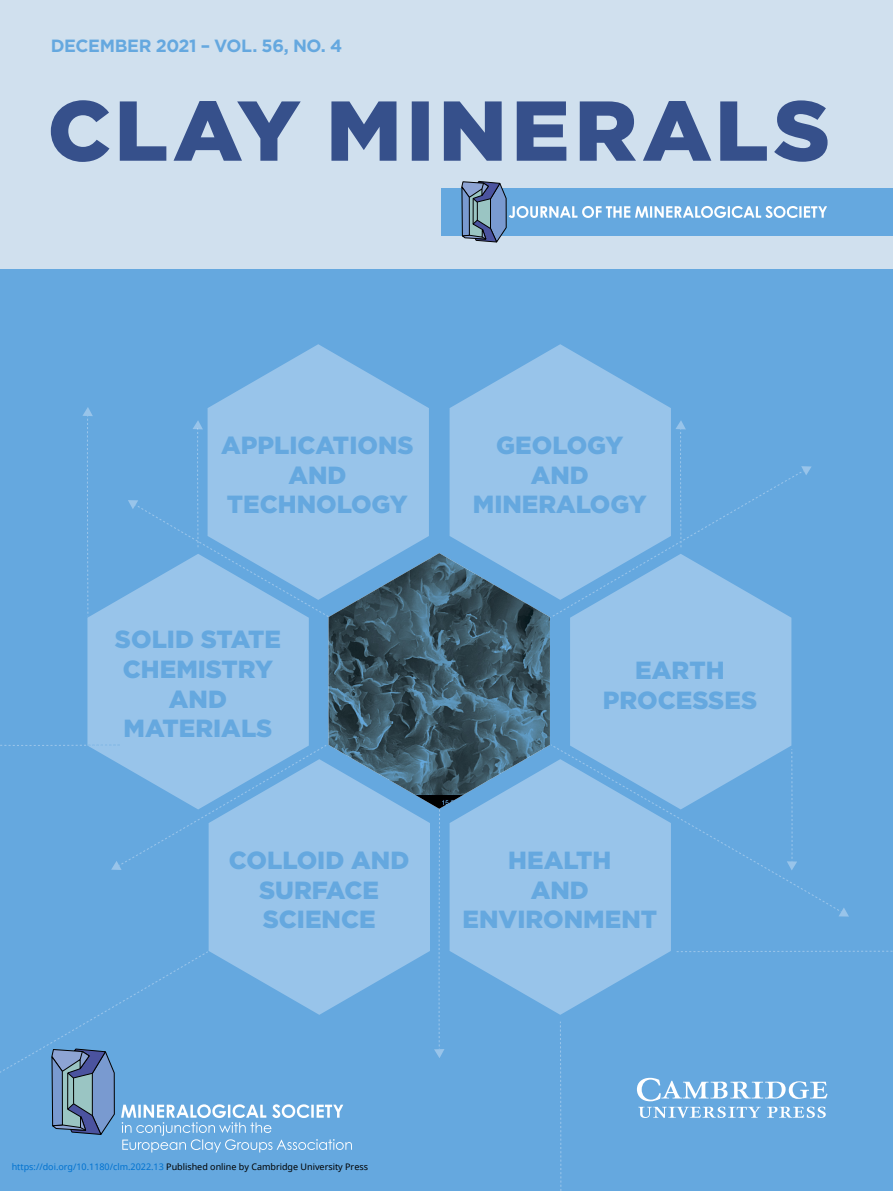
<style>
.page{position:relative;width:893px;height:1191px;background:#fff}
.page>*{position:absolute;margin:0;border:0;box-sizing:border-box;transform-origin:0 0}
.t1{font:900 24.75px/29.7px "Gotham";color:#65a8df;text-align:center}
.t2{font:700 17.7px "Gotham";letter-spacing:-.025em;color:#65a8df}
.t3{font:9px "Noto Sans";color:#000}
.s1{color:#0172cf}
</style>
<div class="page">
<div style="left:0;top:0;width:893px;height:270px;background:#d0e0ee"></div>
<div style="left:0;top:270px;width:893px;height:921px;background:#65a8df"></div>
<div style="left:570px;top:618px;width:221px;height:126px;background:#98c4ea"></div>
<svg style="left:450px;top:765px;width:221px;height:249px;fill:#98c4ea"></svg>
<svg style="left:208px;top:344px;width:221px;height:209px;fill:#98c4ea"></svg>
<div style="left:209px;top:763px;width:221px;height:233px;background:#98c4ea"></div>
<div style="left:87px;top:594px;width:222px;height:150px;background:#98c4ea"></div>
<svg style="left:450px;top:344px;width:221px;height:209px;fill:#98c4ea"></svg>
<svg style="left:82px;top:407px;width:11px;height:209px"></svg>
<svg style="left:434px;top:809px;width:10px;height:249px"></svg>
<svg style="left:551px;top:744px;width:287px;height:168px"></svg>
<svg style="left:838px;top:908px;width:11px;height:8px"></svg>
<svg style="left:550px;top:420px;width:262px;height:198px"></svg>
<svg style="left:787px;top:749px;width:10px;height:121px"></svg>
<svg style="left:560px;top:1021px;width:1px;height:170px"></svg>
<svg style="left:0;top:744px;width:326px;height:126px"></svg>
<svg style="left:677px;top:950px;width:216px;height:2px"></svg>
<svg style="left:128px;top:420px;width:201px;height:197px"></svg>
<svg style="left:51px;top:100px;width:777px;height:62px"></svg>
<svg style="left:637px;top:1077px;width:191px;height:41px"></svg>
<svg style="left:0;top:951px;width:352px;height:201px"></svg>
<img style="left:329px;top:553px;width:221px;height:256px">
<div style="left:442px;top:188px;width:451px;height:47px;background:#65a8df"></div>
<svg style="left:461px;top:181px;width:366px;height:62px"></svg>
<p class="t2" style="left:51px;top:39px;width:293px">DECEMBER 2021 – VOL. 56, NO. 4</p>
<p class="t1" style="left:221px;top:432px;width:194px">APPLICATIONS<br>AND<br>TECHNOLOGY</p>
<p class="t1" style="left:115px;top:626px;width:168px">SOLID STATE<br>CHEMISTRY<br>AND<br>MATERIALS</p>
<p class="t1" style="left:229px;top:847px;width:182px">COLLOID AND<br>SURFACE<br>SCIENCE</p>
<p class="t1" style="left:473px;top:432px;width:175px">GEOLOGY<br>AND<br>MINERALOGY</p>
<p class="t1" style="left:603px;top:657px;width:156px">EARTH<br>PROCESSES</p>
<p class="t1" style="left:462px;top:847px;width:196px">HEALTH<br>AND<br>ENVIRONMENT</p>
<p class="t3" style="left:12px;top:1160px;width:358px"><span class="s1">https://doi.org/10.1180/clm.2022.13</span> Published online by Cambridge University Press</p>
</div>
